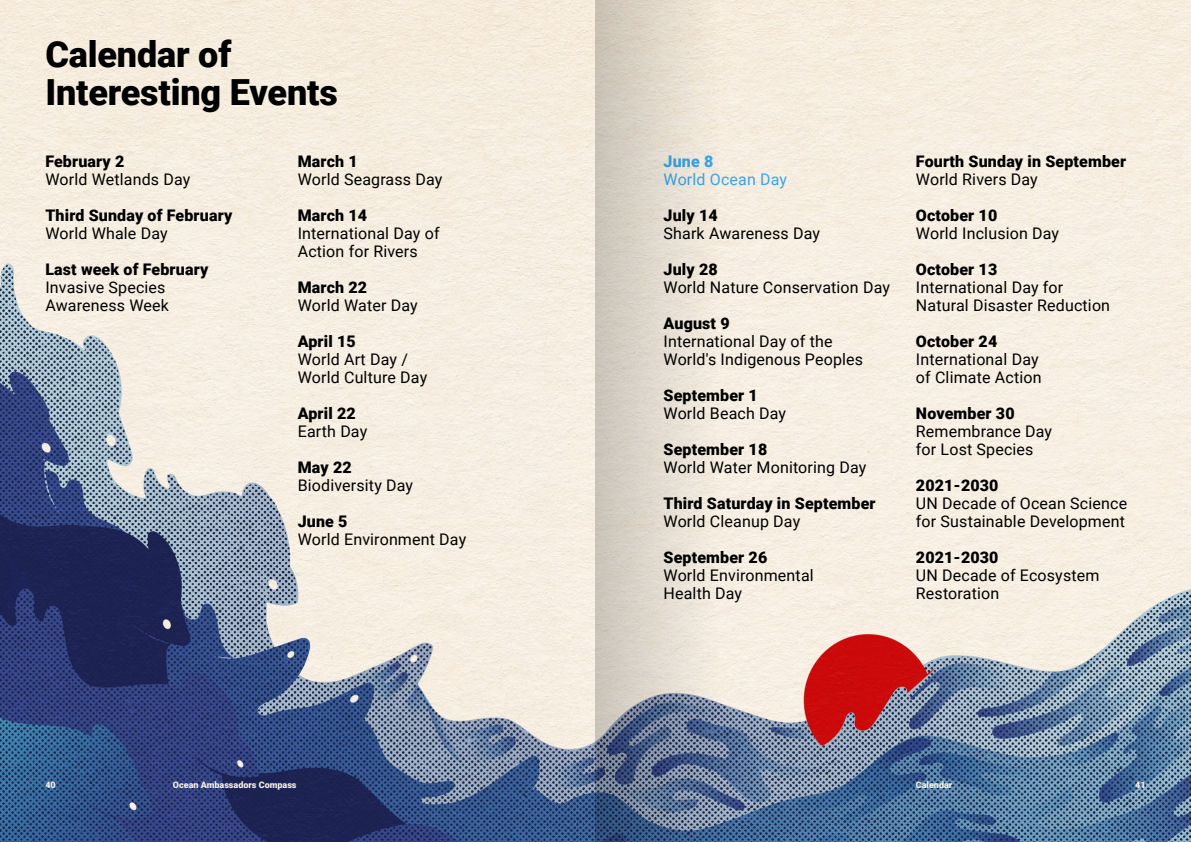
<style>
.page{position:relative;width:1191px;height:842px;background:#fff}
.page>*{position:absolute;margin:0;border:0;box-sizing:border-box;transform-origin:0 0}
.t1{font:900 36px/38px "Roboto";letter-spacing:-.005em;color:#000}
.t2{font:16px/18px "Roboto";letter-spacing:.01em;color:#000}
.t3{font:900 16px "Roboto";letter-spacing:.01em;color:#000}
.t4{font:16px "Roboto";letter-spacing:.01em;color:#3ca5e6}
.t5{font:900 16px "Roboto";color:#3ca5e6}
.t6{font:900 9px "Roboto";color:#f6f1e4}
</style>
<div class="page">
<img style="left:0;top:0;width:1191px;height:842px">
<svg style="left:595px;top:0;width:189px;height:842px;background:#cecbc6"></svg>
<h1 class="t1" style="left:45px;top:34px;width:294px">Calendar of<br>Interesting Events</h1>
<p class="t3" style="left:45px;top:150px;width:81px">February 2</p>
<p class="t2" style="left:45px;top:170px;width:147px">World Wetlands Day</p>
<p class="t3" style="left:45px;top:204px;width:188px">Third Sunday of February</p>
<p class="t2" style="left:45px;top:224px;width:124px">World Whale Day</p>
<p class="t3" style="left:45px;top:258px;width:164px">Last week of February</p>
<p class="t2" style="left:45px;top:278px;width:125px">Invasive Species<br>Awareness Week</p>
<p class="t3" style="left:298px;top:150px;width:61px">March 1</p>
<p class="t2" style="left:298px;top:170px;width:146px">World Seagrass Day</p>
<p class="t3" style="left:298px;top:204px;width:71px">March 14</p>
<p class="t2" style="left:298px;top:224px;width:143px">International Day of<br>Action for Rivers</p>
<p class="t3" style="left:298px;top:276px;width:71px">March 22</p>
<p class="t2" style="left:298px;top:296px;width:121px">World Water Day</p>
<p class="t3" style="left:298px;top:330px;width:60px">April 15</p>
<p class="t2" style="left:298px;top:350px;width:131px">World Art Day /<br>World Culture Day</p>
<p class="t3" style="left:298px;top:402px;width:60px">April 22</p>
<p class="t2" style="left:298px;top:422px;width:71px">Earth Day</p>
<p class="t3" style="left:298px;top:456px;width:55px">May 22</p>
<p class="t2" style="left:298px;top:476px;width:117px">Biodiversity Day</p>
<p class="t3" style="left:298px;top:510px;width:51px">June 5</p>
<p class="t2" style="left:298px;top:530px;width:170px">World Environment Day</p>
<p class="t5" style="left:663px;top:150px;width:51px">June 8</p>
<p class="t4" style="left:663px;top:168px;width:125px">World Ocean Day</p>
<p class="t3" style="left:663px;top:204px;width:56px">July 14</p>
<p class="t2" style="left:663px;top:224px;width:158px">Shark Awareness Day</p>
<p class="t3" style="left:663px;top:258px;width:56px">July 28</p>
<p class="t2" style="left:663px;top:278px;width:228px">World Nature Conservation Day</p>
<p class="t3" style="left:663px;top:312px;width:68px">August 9</p>
<p class="t2" style="left:663px;top:332px;width:201px">International Day of the<br>World's Indigenous Peoples</p>
<p class="t3" style="left:663px;top:384px;width:96px">September 1</p>
<p class="t2" style="left:663px;top:404px;width:124px">World Beach Day</p>
<p class="t3" style="left:663px;top:438px;width:105px">September 18</p>
<p class="t2" style="left:663px;top:458px;width:204px">World Water Monitoring Day</p>
<p class="t3" style="left:663px;top:492px;width:214px">Third Saturday in September</p>
<p class="t2" style="left:663px;top:512px;width:138px">World Cleanup Day</p>
<p class="t3" style="left:663px;top:546px;width:105px">September 26</p>
<p class="t2" style="left:663px;top:566px;width:152px">World Environmental<br>Health Day</p>
<p class="t3" style="left:916px;top:150px;width:212px">Fourth Sunday in September</p>
<p class="t2" style="left:916px;top:170px;width:123px">World Rivers Day</p>
<p class="t3" style="left:916px;top:204px;width:83px">October 10</p>
<p class="t2" style="left:916px;top:224px;width:145px">World Inclusion Day</p>
<p class="t3" style="left:916px;top:258px;width:83px">October 13</p>
<p class="t2" style="left:916px;top:278px;width:196px">International Day for<br>Natural Disaster Reduction</p>
<p class="t3" style="left:916px;top:330px;width:83px">October 24</p>
<p class="t2" style="left:916px;top:350px;width:127px">International Day of Climate Action</p>
<p class="t3" style="left:916px;top:402px;width:100px">November 30</p>
<p class="t2" style="left:916px;top:422px;width:138px">Remembrance Day for Lost Species</p>
<p class="t3" style="left:916px;top:474px;width:84px">2021-2030</p>
<p class="t2" style="left:916px;top:494px;width:213px">UN Decade of Ocean Science for Sustainable Development</p>
<p class="t3" style="left:916px;top:546px;width:84px">2021-2030</p>
<p class="t2" style="left:916px;top:566px;width:185px">UN Decade of Ecosystem<br>Restoration</p>
<p class="t6" style="left:45px;top:778px;width:12px">40</p>
<p class="t6" style="left:173px;top:778px;width:125px">Ocean Ambassadors Compass</p>
<p class="t6" style="left:916px;top:778px;width:38px">Calendar</p>
<p class="t6" style="left:1135px;top:778px;width:12px">41</p>
</div>
